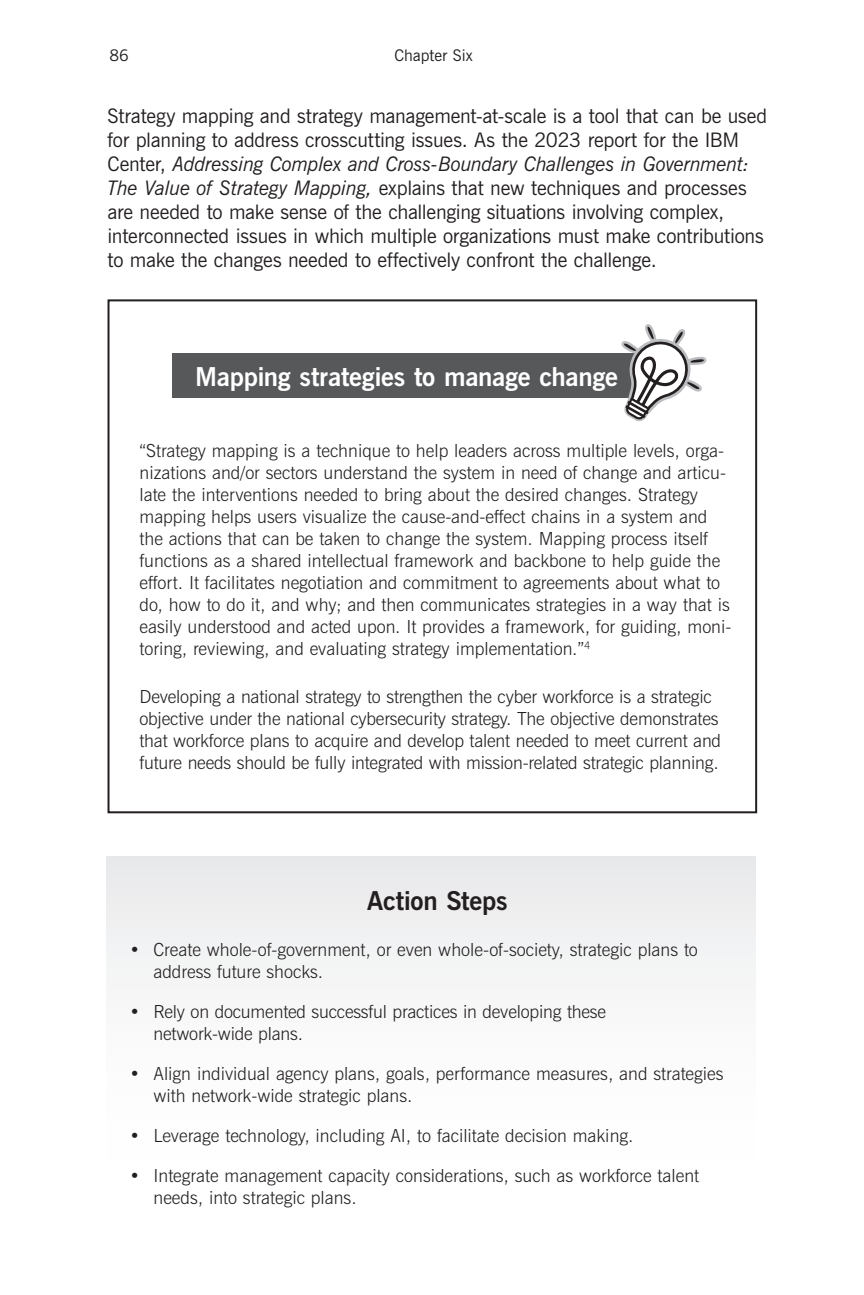
<style>
.page{position:relative;width:864px;height:1295px;background:#fff}
.page>*{position:absolute;margin:0;border:0;box-sizing:border-box;transform-origin:0 0}
.t1{font:700 26px "News Gothic BT";letter-spacing:-.01em;color:#fff}
.t2{font:700 26px "News Gothic BT";letter-spacing:-.01em;color:#231f20}
.t3{font:20px/24px "News Gothic BT";letter-spacing:-.015em;color:#231f20}
.t4{font:300 18px/22px "News Gothic BT";color:#231f20}
.t5{font:16px "News Gothic BT";color:#231f20}
.s1{font-style:italic}
</style>
<div class="page">
<div style="left:107px;top:856px;width:648px;height:366px;background:linear-gradient(to bottom,#ebeced,#fff)"></div>
<div style="left:107px;top:299px;width:650px;height:514px;border:2px solid #231f20"></div>
<div style="left:172px;top:354px;width:480px;height:44px;background:#57585a"></div>
<svg style="left:621px;top:324px;width:86px;height:97px"></svg>
<p class="t5" style="left:109px;top:45px;width:21px">86</p>
<p class="t5" style="left:394px;top:45px;width:80px">Chapter Six</p>
<p class="t3" style="left:107px;top:104px;width:661px">Strategy mapping and strategy management-at-scale is a tool that can be used for planning to address crosscutting issues. As the 2023 report for the IBM Center, <span class="s1">Addressing Complex and Cross-Boundary Challenges in Government:<br>The Value of Strategy Mapping,</span> explains that new techniques and processes are needed to make sense of the challenging situations involving complex, interconnected issues in which multiple organizations must make contributions to make the changes needed to effectively confront the challenge.</p>
<h1 class="t1" style="left:195px;top:361px;width:424px">Mapping strategies to manage change</h1>
<p class="t4" style="left:139px;top:439px;width:593px">“Strategy mapping is a technique to help leaders across multiple levels, orga&shy;nizations and/or sectors understand the system in need of change and articu&shy;late the interventions needed to bring about the desired changes. Strategy mapping helps users visualize the cause-and-effect chains in a system and the actions that can be taken to change the system. Mapping process itself functions as a shared intellectual framework and backbone to help guide the effort. It facilitates negotiation and commitment to agreements about what to do, how to do it, and why; and then communicates strategies in a way that is easily understood and acted upon. It provides a framework, for guiding, moni&shy;toring, reviewing, and evaluating strategy implementation.”<sup>4</sup></p>
<p class="t4" style="left:139px;top:685px;width:583px">Developing a national strategy to strengthen the cyber workforce is a strategic objective under the national cybersecurity strategy. The objective demonstrates that workforce plans to acquire and develop talent needed to meet current and future needs should be fully integrated with mission-related strategic planning.</p>
<h1 class="t2" style="left:367px;top:885px;width:142px">Action Steps</h1>
<p class="t4" style="left:153px;top:938px;width:546px;text-indent:-24px">• Create whole-of-government, or even whole-of-society, strategic plans to address future shocks.</p>
<p class="t4" style="left:153px;top:1000px;width:454px;text-indent:-24px">• Rely on documented successful practices in developing these network-wide plans.</p>
<p class="t4" style="left:153px;top:1062px;width:571px;text-indent:-24px">• Align individual agency plans, goals, performance measures, and strategies with network-wide strategic plans.</p>
<p class="t4" style="left:129px;top:1124px;width:505px">• Leverage technology, including AI, to facilitate decision making.</p>
<p class="t4" style="left:153px;top:1164px;width:547px;text-indent:-24px">• Integrate management capacity considerations, such as workforce talent needs, into strategic plans.</p>
</div>
